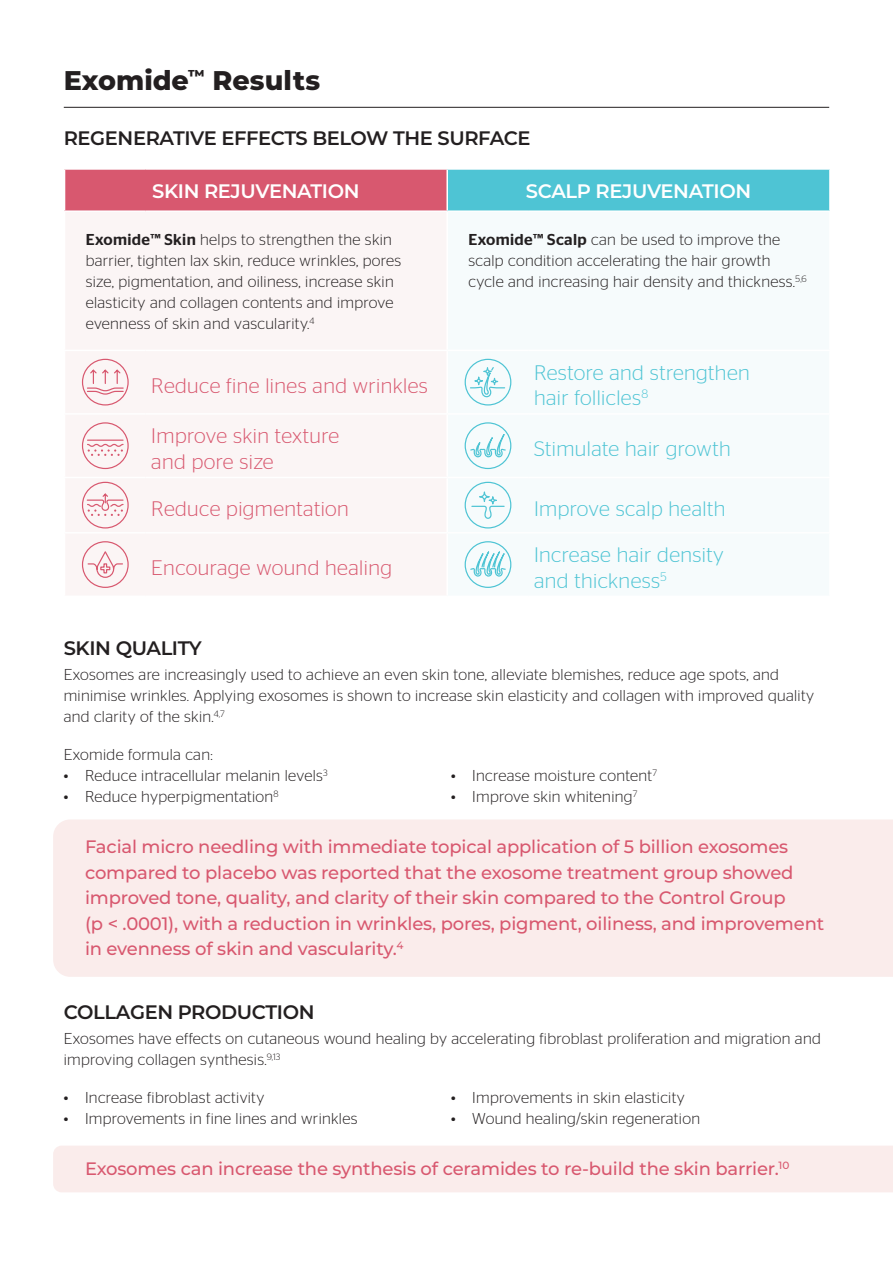
<style>
.page{position:relative;width:893px;height:1263px;background:#fff}
.page>*{position:absolute;margin:0;border:0;box-sizing:border-box;transform-origin:0 0}
.Headings{font:800 27px "Montserrat";color:#231f20}
.t1{font:300 21px/25.5px "Stag Sans";letter-spacing:.02em;color:#4ec4d4}
.t2{font:300 21px/25.5px "Stag Sans";letter-spacing:.02em;color:#d8586f}
.Sub_Header{font:600 19.5px "Montserrat";letter-spacing:-.02em;color:#231f20}
.t3{font:600 19.5px "Montserrat";letter-spacing:-.02em;color:#fff}
.Callout_Text{font:500 18px/25.5px "Montserrat";letter-spacing:-.01em;color:#d8586f}
.t4{font:300 15.75px/21px "Stag Sans";letter-spacing:.02em;color:#231f20}
.s1{font-weight:500}
</style>
<div class="page">
<div style="left:53px;top:819px;width:840px;height:158px;background:#faeceb"></div>
<div style="left:53px;top:1146px;width:840px;height:46px;background:#faeceb"></div>
<hr style="left:64px;top:107px;width:765px;height:1px;background:#231f20">
<div style="left:65px;top:169px;width:382px;height:42px;background:#d8586f"></div>
<div style="left:447px;top:169px;width:383px;height:42px;background:#4ec4d4"></div>
<hr style="left:64px;top:168px;width:81px;height:2px;background:#fff">
<hr style="left:145px;top:168px;width:302px;height:2px;background:#fff">
<hr style="left:447px;top:168px;width:81px;height:2px;background:#fff">
<hr style="left:446px;top:170px;width:2px;height:40px;background:#fff">
<hr style="left:528px;top:168px;width:303px;height:2px;background:#fff">
<hr style="left:829px;top:170px;width:2px;height:40px;background:#fff">
<hr style="left:64px;top:210px;width:81px;height:2px;background:#fff">
<hr style="left:145px;top:210px;width:302px;height:2px;background:#fff">
<hr style="left:447px;top:210px;width:81px;height:2px;background:#fff">
<hr style="left:528px;top:210px;width:303px;height:2px;background:#fff">
<svg style="left:82px;top:359px;width:47px;height:46px"></svg>
<svg style="left:465px;top:359px;width:46px;height:46px"></svg>
<svg style="left:82px;top:422px;width:47px;height:47px"></svg>
<svg style="left:465px;top:422px;width:46px;height:47px"></svg>
<svg style="left:82px;top:482px;width:47px;height:46px"></svg>
<svg style="left:465px;top:482px;width:46px;height:46px"></svg>
<div style="left:82px;top:541px;width:47px;height:47px;border:1px solid #d8586f;border-radius:50%"></div>
<svg style="left:87px;top:549px;width:37px;height:29px"></svg>
<svg style="left:465px;top:541px;width:46px;height:47px"></svg>
<p class="Headings" style="left:64px;top:61px;width:258px">Exomide<sup>™</sup> Results</p>
<p class="Sub_Header" style="left:64px;top:124px;width:468px">REGENERATIVE EFFECTS BELOW THE SURFACE</p>
<p class="t3" style="left:152px;top:178px;width:209px">SKIN REJUVENATION</p>
<p class="t3" style="left:526px;top:178px;width:227px">SCALP REJUVENATION</p>
<p class="t4" style="left:86px;top:229px;width:317px"><span class="s1">Exomide™ Skin</span> helps to strengthen the skin barrier, tighten lax skin, reduce wrinkles, pores size, pigmentation, and oiliness, increase skin elasticity and collagen contents and improve evenness of skin and vascularity.<sup>4</sup></p>
<p class="t4" style="left:468px;top:229px;width:340px"><span class="s1">Exomide™ Scalp</span> can be used to improve the scalp condition accelerating the hair growth cycle and increasing hair density and thickness.<sup>5,6</sup></p>
<p class="t2" style="left:151px;top:372px;width:278px">Reduce fine lines and wrinkles</p>
<p class="t2" style="left:151px;top:423px;width:189px">Improve skin texture and pore size</p>
<p class="t1" style="left:534px;top:360px;width:217px">Restore and strengthen hair follicles<sup>8</sup></p>
<p class="t1" style="left:534px;top:436px;width:198px">Stimulate hair growth</p>
<p class="t2" style="left:151px;top:495px;width:199px">Reduce pigmentation</p>
<p class="t1" style="left:534px;top:495px;width:193px">Improve scalp health</p>
<p class="t2" style="left:151px;top:555px;width:242px">Encourage wound healing</p>
<p class="t1" style="left:534px;top:542px;width:191px">Increase hair density and thickness<sup>5</sup></p>
<p class="Sub_Header" style="left:64px;top:634px;width:140px">SKIN QUALITY</p>
<p class="t4" style="left:64px;top:664px;width:752px">Exosomes are increasingly used to achieve an even skin tone, alleviate blemishes, reduce age spots, and minimise wrinkles. Applying exosomes is shown to increase skin elasticity and collagen with improved quality and clarity of the skin.<sup>4,7</sup></p>
<p class="t4" style="left:64px;top:744px;width:150px">Exomide formula can:</p>
<p class="t4" style="left:64px;top:765px;width:265px">• Reduce intracellular melanin levels<sup>3</sup></p>
<p class="t4" style="left:64px;top:786px;width:216px">• Reduce hyperpigmentation<sup>8</sup></p>
<p class="t4" style="left:451px;top:765px;width:208px">• Increase moisture content<sup>7</sup></p>
<p class="t4" style="left:451px;top:786px;width:188px">• Improve skin whitening<sup>7</sup></p>
<p class="Callout_Text" style="left:85px;top:833px;width:741px">Facial micro needling with immediate topical application of 5 billion exosomes compared to placebo was reported that the exosome treatment group showed improved tone, quality, and clarity of their skin compared to the Control Group<br>(p &lt; .0001), with a reduction in wrinkles, pores, pigment, oiliness, and improvement in evenness of skin and vascularity.<sup>4</sup></p>
<p class="Sub_Header" style="left:64px;top:998px;width:252px">COLLAGEN PRODUCTION</p>
<p class="t4" style="left:64px;top:1028px;width:758px">Exosomes have effects on cutaneous wound healing by accelerating fibroblast proliferation and migration and improving collagen synthesis.<sup>9,13</sup></p>
<p class="t4" style="left:64px;top:1087px;width:202px">• Increase fibroblast activity</p>
<p class="t4" style="left:64px;top:1108px;width:295px">• Improvements in fine lines and wrinkles</p>
<p class="t4" style="left:451px;top:1087px;width:235px">• Improvements in skin elasticity</p>
<p class="t4" style="left:451px;top:1108px;width:251px">• Wound healing/skin regeneration</p>
<p class="Callout_Text" style="left:85px;top:1155px;width:706px">Exosomes can increase the synthesis of ceramides to re-build the skin barrier.<sup>10</sup></p>
</div>
